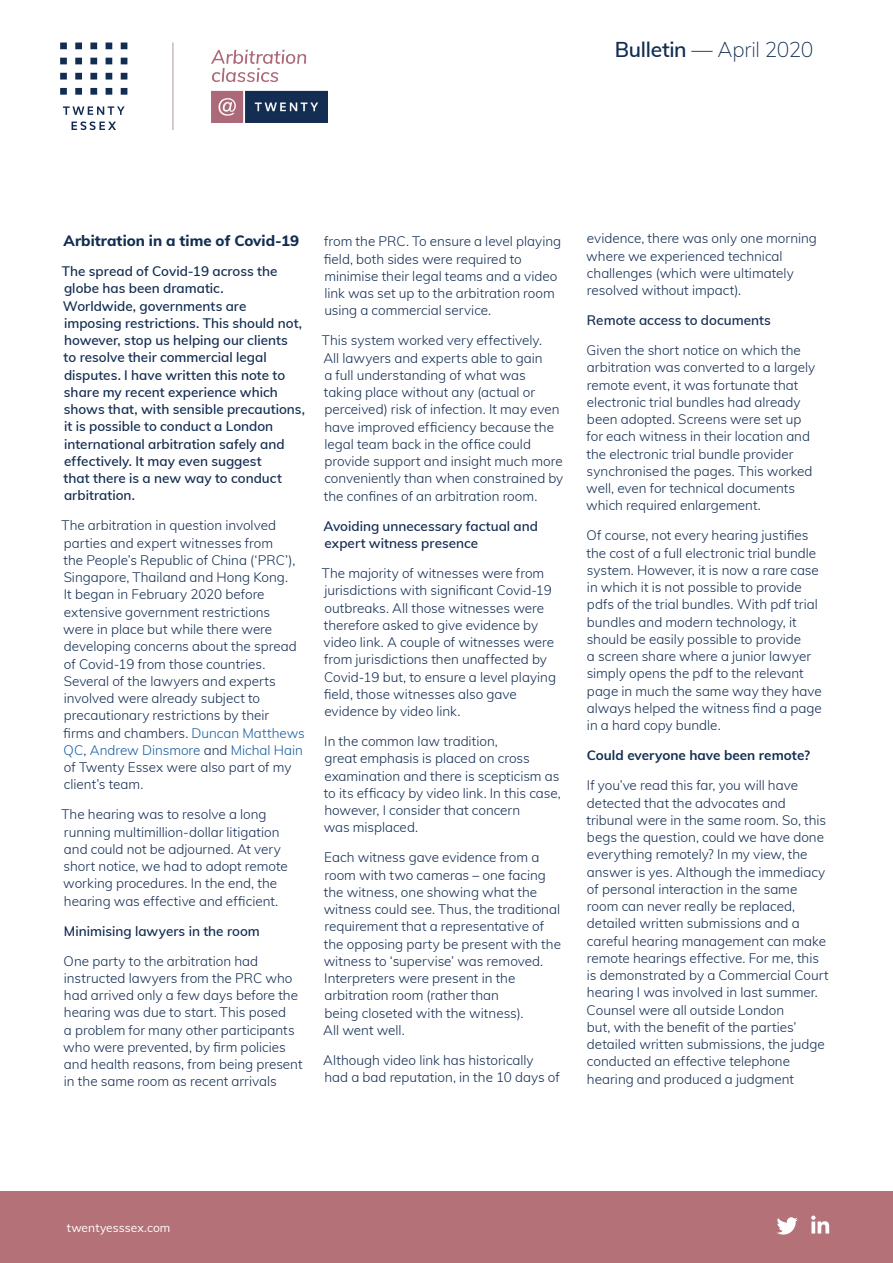
<style>
.page{position:relative;width:893px;height:1263px;background:#fff}
.page>*{position:absolute;margin:0;border:0;box-sizing:border-box;transform-origin:0 0}
.t1{font:200 21px "Muli";letter-spacing:-.02em;color:#132d52}
.t2{font:800 15px "Muli";color:#132d52}
.t3{font:300 13.5px/17.2px "Muli";color:#132d52}
.t4{font:600 13.5px/17.2px "Muli";color:#132d52}
.t5{font:700 13.5px "Muli";color:#132d52}
.t6{font:12px "Muli";letter-spacing:.005em;color:#fff}
.s1{font-weight:600}
.s2{color:#175d9e}
</style>
<div class="page">
<div style="left:0;top:1192px;width:893px;height:71px;background:#b47177"></div>
<svg style="left:777px;top:1217px;width:21px;height:17px"></svg>
<svg style="left:811px;top:1215px;width:18px;height:18px"></svg>
<svg style="left:60px;top:43px;width:67px;height:87px"></svg>
<hr style="left:172px;top:43px;width:2px;height:87px;background:#c6bbbd">
<img style="left:211px;top:49px;width:116px;height:74px">
<h1 class="t1" style="left:615px;top:35px;width:200px"><span class="s1">Bulletin</span> — April 2020</h1>
<p class="t2" style="left:63px;top:230px;width:237px">Arbitration in a time of Covid-19</p>
<p class="t4" style="left:62px;top:262px;width:245px">The spread of Covid-19 across the globe has been dramatic.<br>Worldwide, governments are imposing restrictions. This should not, however, stop us helping our clients<br>to resolve their commercial legal disputes. I have written this note to share my recent experience which shows that, with sensible precautions, it is possible to conduct a London international arbitration safely and effectively. It may even suggest<br>that there is a new way to conduct arbitration.</p>
<p class="t3" style="left:61px;top:516px;width:245px">The arbitration in question involved parties and expert witnesses from<br>the People’s Republic of China (‘PRC’), Singapore, Thailand and Hong Kong.<br>It began in February 2020 before extensive government restrictions<br>were in place but while there were developing concerns about the spread of Covid-19 from those countries.<br>Several of the lawyers and experts involved were already subject to precautionary restrictions by their<br>firms and chambers. <span class="s2">Duncan Matthews QC</span>, <span class="s2">Andrew Dinsmore</span> and <span class="s2">Michal Hain </span>of Twenty Essex were also part of my client’s team.</p>
<p class="t3" style="left:61px;top:805px;width:228px">The hearing was to resolve a long running multimillion-dollar litigation and could not be adjourned. At very short notice, we had to adopt remote working procedures. In the end, the hearing was effective and efficient.</p>
<p class="t4" style="left:64px;top:921px;width:197px">Minimising lawyers in the room</p>
<p class="t3" style="left:63px;top:951px;width:241px">One party to the arbitration had instructed lawyers from the PRC who had arrived only a few days before the hearing was due to start. This posed<br>a problem for many other participants who were prevented, by firm policies and health reasons, from being present in the same room as recent arrivals</p>
<p class="t3" style="left:324px;top:232px;width:239px">from the PRC. To ensure a level playing field, both sides were required to minimise their legal teams and a video link was set up to the arbitration room using a commercial service.</p>
<p class="t3" style="left:322px;top:331px;width:243px">This system worked very effectively.<br>All lawyers and experts able to gain<br>a full understanding of what was taking place without any (actual or perceived) risk of infection. It may even have improved efficiency because the legal team back in the office could provide support and insight much more conveniently than when constrained by the confines of an arbitration room.</p>
<p class="t4" style="left:324px;top:517px;width:216px">Avoiding unnecessary factual and expert witness presence</p>
<p class="t3" style="left:322px;top:564px;width:236px">The majority of witnesses were from jurisdictions with significant Covid-19 outbreaks. All those witnesses were therefore asked to give evidence by video link. A couple of witnesses were from jurisdictions then unaffected by Covid-19 but, to ensure a level playing field, those witnesses also gave evidence by video link.</p>
<p class="t3" style="left:324px;top:732px;width:239px">In the common law tradition,<br>great emphasis is placed on cross examination and there is scepticism as to its efficacy by video link. In this case, however, I consider that concern<br>was misplaced.</p>
<p class="t3" style="left:323px;top:848px;width:239px">Each witness gave evidence from a room with two cameras – one facing the witness, one showing what the witness could see. Thus, the traditional requirement that a representative of the opposing party be present with the witness to ‘supervise’ was removed.<br>Interpreters were present in the arbitration room (rather than<br>being closeted with the witness).<br>All went well.</p>
<p class="t3" style="left:323px;top:1051px;width:238px">Although video link has historically had a bad reputation, in the 10 days of</p>
<p class="t3" style="left:586px;top:229px;width:232px">evidence, there was only one morning where we experienced technical challenges (which were ultimately resolved without impact).</p>
<p class="t4" style="left:587px;top:311px;width:185px">Remote access to documents</p>
<p class="t3" style="left:586px;top:341px;width:231px">Given the short notice on which the arbitration was converted to a largely remote event, it was fortunate that electronic trial bundles had already been adopted. Screens were set up for each witness in their location and the electronic trial bundle provider synchronised the pages. This worked well, even for technical documents which required enlargement.</p>
<p class="t3" style="left:586px;top:526px;width:237px">Of course, not every hearing justifies the cost of a full electronic trial bundle system. However, it is now a rare case in which it is not possible to provide pdfs of the trial bundles. With pdf trial bundles and modern technology, it should be easily possible to provide<br>a screen share where a junior lawyer simply opens the pdf to the relevant page in much the same way they have always helped the witness find a page in a hard copy bundle.</p>
<p class="t5" style="left:587px;top:745px;width:225px">Could everyone have been remote?</p>
<p class="t3" style="left:586px;top:776px;width:244px">If you’ve read this far, you will have detected that the advocates and tribunal were in the same room. So, this begs the question, could we have done everything remotely? In my view, the answer is yes. Although the immediacy of personal interaction in the same room can never really be replaced, detailed written submissions and a careful hearing management can make remote hearings effective. For me, this is demonstrated by a Commercial Court hearing I was involved in last summer.<br>Counsel were all outside London<br>but, with the benefit of the parties’ detailed written submissions, the judge conducted an effective telephone hearing and produced a judgment</p>
<p class="t6" style="left:67px;top:1219px;width:105px">twentyesssex.com</p>
</div>
